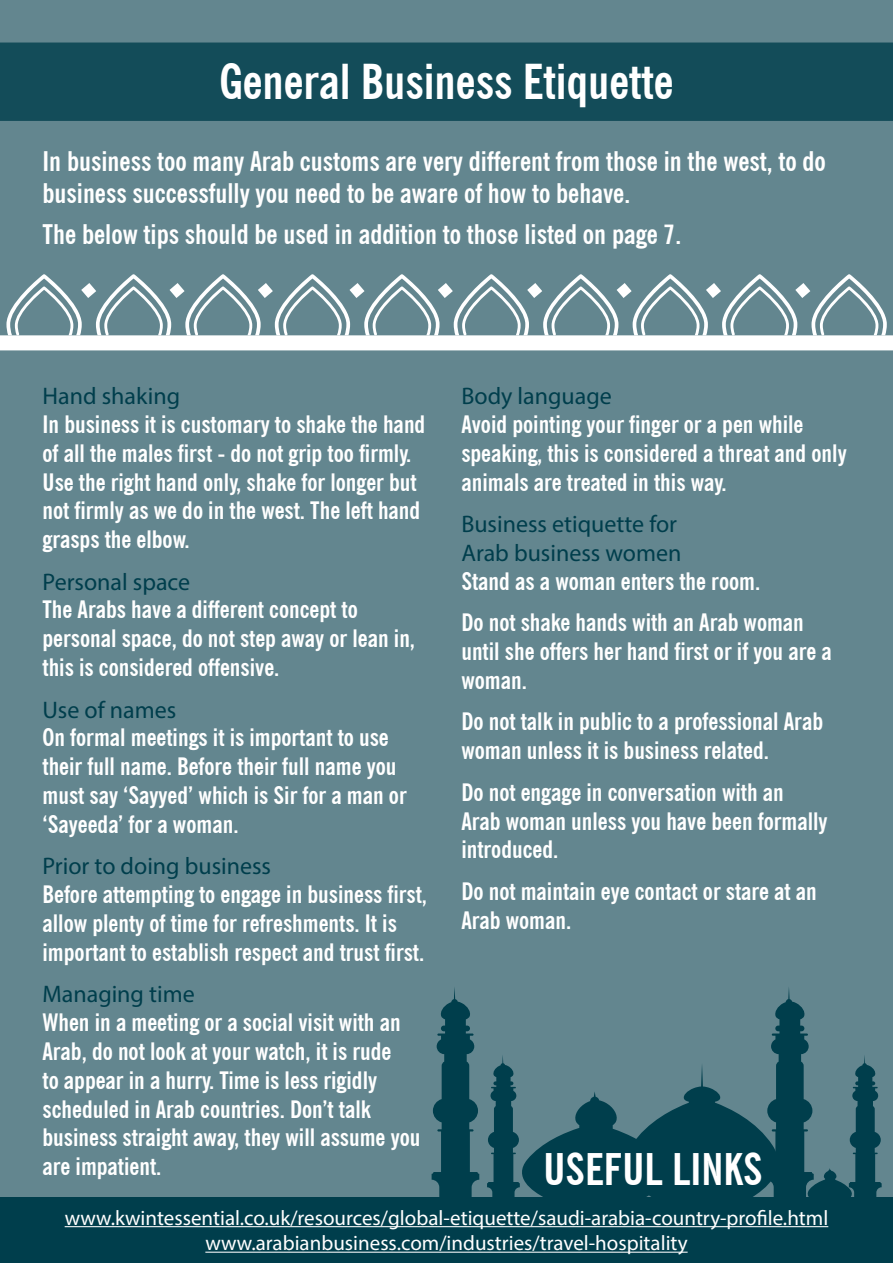
<style>
.page{position:relative;width:893px;height:1263px;background:#63868f}
.page>*{position:absolute;margin:0;border:0;box-sizing:border-box;transform-origin:0 0}
.t1{font:700 condensed 48px "News Gothic BT";color:#fff}
.t2{font:700 condensed 43.5px "News Gothic BT";color:#fff}
.t3{font:700 condensed 27px/32.4px "News Gothic BT";color:#fff}
.t4{font:700 condensed 24px/28.8px "News Gothic BT";color:#fff}
.t5{font:24px/28.8px "Myriad Pro";color:#003e4c}
.t6{font:21px/25.5px "Myriad Pro";color:#fff;text-align:center}
</style>
<div class="page">
<svg style="left:0;top:274px;width:893px;height:76px"></svg>
<svg style="left:432px;top:987px;width:47px;height:210px"></svg>
<svg style="left:487px;top:987px;width:395px;height:210px"></svg>
<div style="left:0;top:1197px;width:893px;height:66px;background:#003e4c"></div>
<div style="left:0;top:43px;width:893px;height:78px;background:#134c59"></div>
<hr style="left:65px;top:1226px;width:763px;height:1px;background:#fff">
<hr style="left:205px;top:1251px;width:483px;height:2px;background:#fff">
<h1 class="t1" style="left:219px;top:52px;width:456px">General Business Etiquette</h1>
<p class="t3" style="left:43px;top:144px;width:785px">In business too many Arab customs are very different from those in the west, to do business successfully you need to be aware of how to behave.</p>
<p class="t3" style="left:43px;top:218px;width:640px">The below tips should be used in addition to those listed on page 7.</p>
<p class="t5" style="left:43px;top:381px;width:139px">Hand shaking</p>
<p class="t4" style="left:43px;top:410px;width:384px">In business it is customary to shake the hand of all the males first - do not grip too firmly.<br>Use the right hand only, shake for longer but not firmly as we do in the west. The left hand grasps the elbow.</p>
<p class="t5" style="left:43px;top:567px;width:149px">Personal space</p>
<p class="t4" style="left:43px;top:595px;width:374px">The Arabs have a different concept to personal space, do not step away or lean in, this is considered offensive.</p>
<p class="t5" style="left:43px;top:695px;width:135px">Use of names</p>
<p class="t4" style="left:43px;top:723px;width:366px">On formal meetings it is important to use their full name. Before their full name you must say ‘Sayyed’ which is Sir for a man or ‘Sayeeda’ for a woman.</p>
<p class="t5" style="left:43px;top:852px;width:230px">Prior to doing business</p>
<p class="t4" style="left:43px;top:880px;width:386px">Before attempting to engage in business first, allow plenty of time for refreshments. It is important to establish respect and trust first.</p>
<p class="t5" style="left:43px;top:979px;width:154px">Managing time</p>
<p class="t4" style="left:43px;top:1008px;width:379px">When in a meeting or a social visit with an Arab, do not look at your watch, it is rude<br>to appear in a hurry. Time is less rigidly scheduled in Arab countries. Don’t talk business straight away, they will assume you are impatient.</p>
<p class="t5" style="left:461px;top:381px;width:152px">Body language</p>
<p class="t4" style="left:461px;top:410px;width:387px">Avoid pointing your finger or a pen while speaking, this is considered a threat and only animals are treated in this way.</p>
<p class="t5" style="left:461px;top:509px;width:222px">Business etiquette for<br>Arab business women</p>
<p class="t4" style="left:461px;top:560px;width:344px;line-height:41.5px">Stand as a woman enters the room.<br>Do not shake hands with an Arab woman</p>
<p class="t4" style="left:461px;top:637px;width:372px">until she offers her hand first or if you are a woman.</p>
<p class="t4" style="left:461px;top:707px;width:363px">Do not talk in public to a professional Arab woman unless it is business related.</p>
<p class="t4" style="left:461px;top:778px;width:368px">Do not engage in conversation with an<br>Arab woman unless you have been formally introduced.</p>
<p class="t4" style="left:461px;top:877px;width:357px">Do not maintain eye contact or stare at an<br>Arab woman.</p>
<h2 class="t2" style="left:544px;top:1143px;width:221px">USEFUL LINKS</h2>
<p class="t6" style="left:65px;top:1204px;width:765px">www.kwintessential.co.uk/resources/global-etiquette/saudi-arabia-country-profile.html www.arabianbusiness.com/industries/travel-hospitality</p>
</div>
